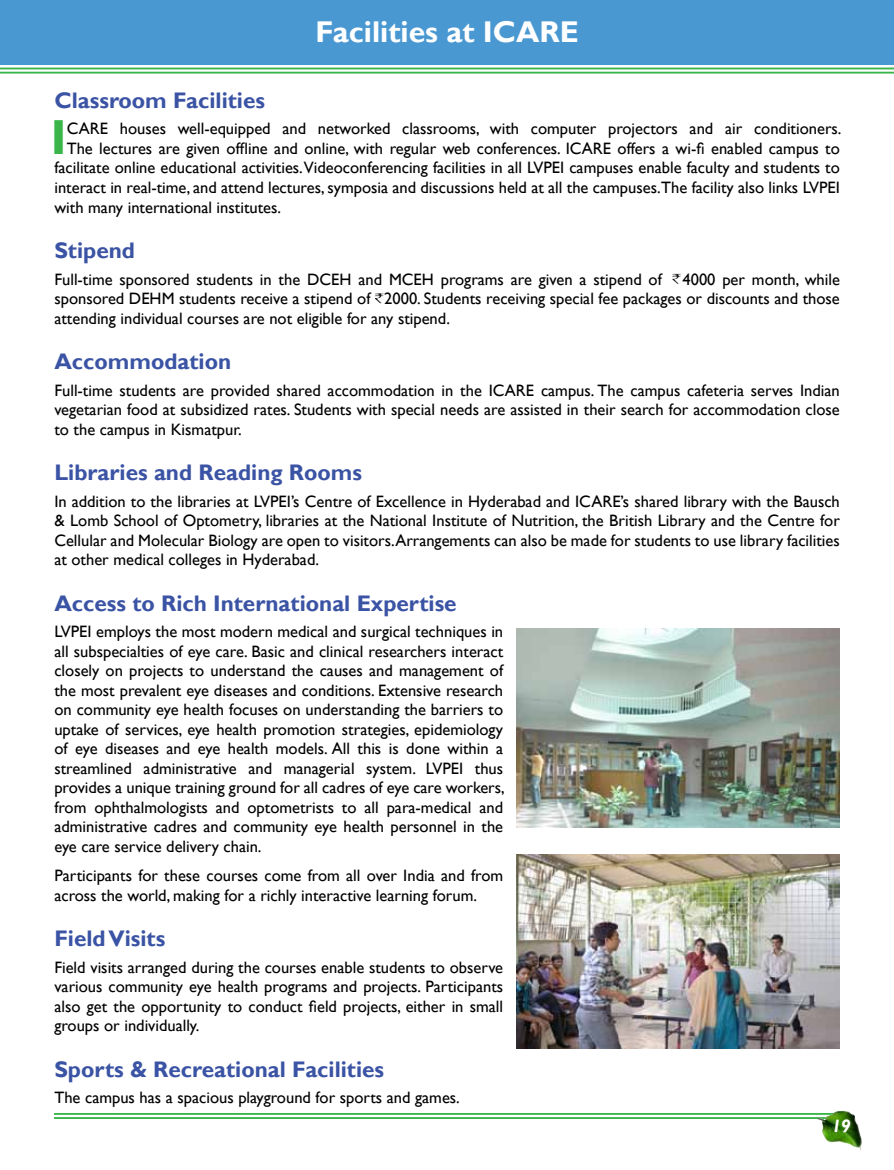
<style>
.page{position:relative;width:894px;height:1170px;background:#fff}
.page>*{position:absolute;margin:0;border:0;box-sizing:border-box;transform-origin:0 0}
.t1{font:700 49.2px "Gill Sans";color:#39b54a}
.t2{font:700 30px "Gill Sans";color:#fff}
.t3{font:700 22.5px "Gill Sans";color:#3a53a4}
.t4{font:italic 700 18px "Gill Sans";color:#fff}
.t5{font:16.5px/19.5px "Gill Sans";color:#000;text-align:justify}
</style>
<div class="page">
<div style="left:0;top:68px;width:893px;height:6px;background:#39b54a"></div>
<div style="left:54px;top:1113px;width:785px;height:6px;background:#51bd60"></div>
<hr style="left:0;top:69px;width:893px;height:3px;background:#fff">
<hr style="left:54px;top:1115px;width:785px;height:2px;background:#fff">
<img style="left:816px;top:1110px;width:45px;height:40px">
<div style="left:0;top:0;width:893px;height:65px;background:#4a98d2"></div>
<img style="left:516px;top:854px;width:323px;height:194px">
<img style="left:516px;top:628px;width:323px;height:199px">
<svg style="left:672px;top:274px;width:9px;height:10px"></svg>
<svg style="left:375px;top:293px;width:9px;height:10px"></svg>
<h2 class="t2" style="left:315px;top:14px;width:265px">Facilities at ICARE</h2>
<h3 class="t3" style="left:54px;top:87px;width:212px">Classroom Facilities</h3>
<h1 class="t1" style="left:50px;top:108px;width:18px">I</h1>
<p class="t5" style="left:67px;top:119px;width:776px">CARE houses well-equipped and networked classrooms, with computer projectors and air conditioners.</p>
<p class="t5" style="left:67px;top:139px;width:774px">The lectures are given offline and online, with regular web conferences. ICARE offers a wi-fi enabled campus to</p>
<p class="t5" style="left:54px;top:158px;width:786px">facilitate online educational activities.Videoconferencing facilities in all LVPEI campuses enable faculty and students to</p>
<p class="t5" style="left:54px;top:178px;width:786px">interact in real-time, and attend lectures, symposia and discussions held at all the campuses.The facility also links LVPEI</p>
<p class="t5" style="left:54px;top:197px;width:228px">with many international institutes.</p>
<h3 class="t3" style="left:54px;top:237px;width:82px">Stipend</h3>
<p class="t5" style="left:54px;top:269px;width:786px">Full-time sponsored students in the DCEH and MCEH programs are given a stipend of 4000 per month, while sponsored DEHM students receive a stipend of 2000. Students receiving special fee packages or discounts and those attending individual courses are not eligible for any stipend.</p>
<h3 class="t3" style="left:54px;top:348px;width:178px">Accommodation</h3>
<p class="t5" style="left:54px;top:380px;width:786px">Full-time students are provided shared accommodation in the ICARE campus. The campus cafeteria serves Indian vegetarian food at subsidized rates. Students with special needs are assisted in their search for accommodation close to the campus in Kismatpur.</p>
<h3 class="t3" style="left:54px;top:459px;width:309px">Libraries and Reading Rooms</h3>
<p class="t5" style="left:54px;top:491px;width:786px">In addition to the libraries at LVPEI’s Centre of Excellence in Hyderabad and ICARE’s shared library with the Bausch &amp; Lomb School of Optometry, libraries at the National Institute of Nutrition, the British Library and the Centre for Cellular and Molecular Biology are open to visitors.Arrangements can also be made for students to use library facilities at other medical colleges in Hyderabad.</p>
<h3 class="t3" style="left:54px;top:590px;width:403px">Access to Rich International Expertise</h3>
<p class="t5" style="left:54px;top:622px;width:452px">LVPEI employs the most modern medical and surgical techniques in all subspecialties of eye care. Basic and clinical researchers interact closely on projects to understand the causes and management of the most prevalent eye diseases and conditions. Extensive research on community eye health focuses on understanding the barriers to uptake of services, eye health promotion strategies, epidemiology of eye diseases and eye health models. All this is done within a streamlined administrative and managerial system. LVPEI thus provides a unique training ground for all cadres of eye care workers, from ophthalmologists and optometrists to all para-medical and administrative cadres and community eye health personnel in the eye care service delivery chain.</p>
<p class="t5" style="left:54px;top:866px;width:450px">Participants for these courses come from all over India and from across the world, making for a richly interactive learning forum.</p>
<h3 class="t3" style="left:54px;top:925px;width:112px">Field Visits</h3>
<p class="t5" style="left:54px;top:957px;width:450px">Field visits arranged during the courses enable students to observe various community eye health programs and projects. Participants also get the opportunity to conduct field projects, either in small groups or individually.</p>
<h3 class="t3" style="left:54px;top:1056px;width:331px">Sports &amp; Recreational Facilities</h3>
<p class="t5" style="left:54px;top:1088px;width:407px">The campus has a spacious playground for sports and games.</p>
<p class="t4" style="left:831px;top:1116px;width:21px">19</p>
</div>
